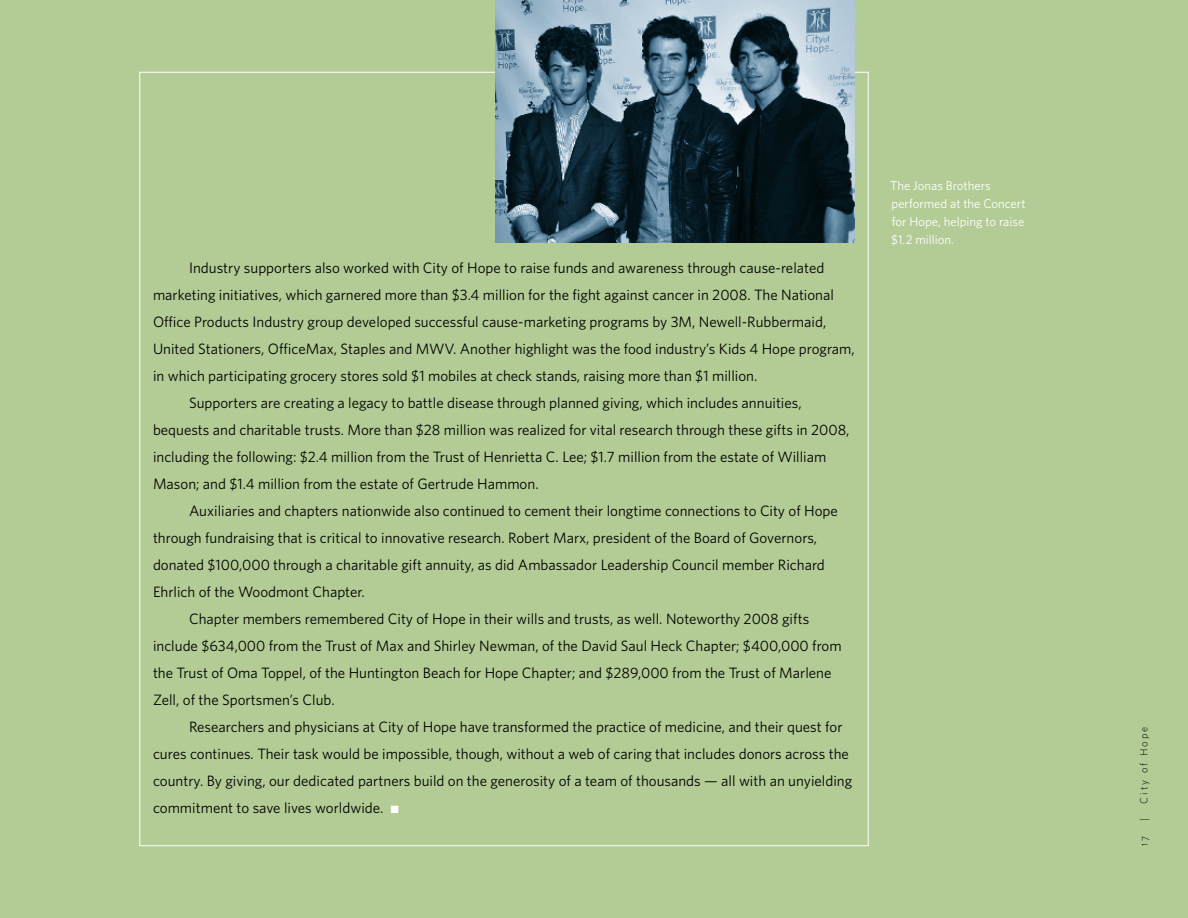
<style>
.page{position:relative;width:1188px;height:918px;background:#b3cc95}
.page>*{position:absolute;margin:0;border:0;box-sizing:border-box;transform-origin:0 0}
.t1{font:15px "Whitney";color:#000}
.t2{font:12.75px/18px "Whitney";color:#fff}
.t3{font:300 10.5px "Whitney";letter-spacing:.2em;color:#000}
.t4{font:10.5px "Whitney Light SC";color:#000}
.s1{color:#fff}
</style>
<div class="page">
<img style="left:495px;top:0;width:360px;height:243px">
<p class="t1" style="left:189px;top:259px;width:637px">Industry supporters also worked with City of Hope to raise funds and awareness through cause-related</p>
<p class="t1" style="left:153px;top:286px;width:683px">marketing initiatives, which garnered more than $3.4 million for the fight against cancer in 2008. The National</p>
<p class="t1" style="left:153px;top:313px;width:675px">Office Products Industry group developed successful cause-marketing programs by 3M, Newell-Rubbermaid,</p>
<p class="t1" style="left:153px;top:340px;width:703px">United Stationers, OfficeMax, Staples and MWV. Another highlight was the food industry’s Kids 4 Hope program,</p>
<p class="t1" style="left:153px;top:367px;width:606px">in which participating grocery stores sold $1 mobiles at check stands, raising more than $1 million.</p>
<p class="t1" style="left:189px;top:394px;width:614px">Supporters are creating a legacy to battle disease through planned giving, which includes annuities,</p>
<p class="t1" style="left:153px;top:421px;width:698px">bequests and charitable trusts. More than $28 million was realized for vital research through these gifts in 2008,</p>
<p class="t1" style="left:153px;top:448px;width:675px">including the following: $2.4 million from the Trust of Henrietta C. Lee; $1.7 million from the estate of William</p>
<p class="t1" style="left:153px;top:475px;width:387px">Mason; and $1.4 million from the estate of Gertrude Hammon.</p>
<p class="t1" style="left:189px;top:502px;width:650px">Auxiliaries and chapters nationwide also continued to cement their longtime connections to City of Hope</p>
<p class="t1" style="left:153px;top:529px;width:666px">through fundraising that is critical to innovative research. Robert Marx, president of the Board of Governors,</p>
<p class="t1" style="left:153px;top:556px;width:673px">donated $100,000 through a charitable gift annuity, as did Ambassador Leadership Council member Richard</p>
<p class="t1" style="left:153px;top:583px;width:213px">Ehrlich of the Woodmont Chapter.</p>
<p class="t1" style="left:189px;top:610px;width:622px">Chapter members remembered City of Hope in their wills and trusts, as well. Noteworthy 2008 gifts</p>
<p class="t1" style="left:153px;top:637px;width:690px">include $634,000 from the Trust of Max and Shirley Newman, of the David Saul Heck Chapter; $400,000 from</p>
<p class="t1" style="left:153px;top:664px;width:680px">the Trust of Oma Toppel, of the Huntington Beach for Hope Chapter; and $289,000 from the Trust of Marlene</p>
<p class="t1" style="left:153px;top:691px;width:183px">Zell, of the Sportsmen’s Club.</p>
<p class="t1" style="left:189px;top:718px;width:655px">Researchers and physicians at City of Hope have transformed the practice of medicine, and their quest for</p>
<p class="t1" style="left:153px;top:745px;width:697px">cures continues. Their task would be impossible, though, without a web of caring that includes donors across the</p>
<p class="t1" style="left:153px;top:772px;width:701px">country. By giving, our dedicated partners build on the generosity of a team of thousands — all with an unyielding</p>
<p class="t1" style="left:153px;top:799px;width:247px">commitment to save lives worldwide. <span class="s1">■</span></p>
<p class="t2" style="left:890px;top:176px;width:137px">The Jonas Brothers performed at the Concert for Hope, helping to raise $1.2 million.</p>
<p class="t3" style="left:1138px;top:804px;width:79px;rotate:-90deg">City of Hope</p>
<p class="t4" style="left:1138px;top:821px;width:4px;rotate:-90deg">|</p>
<p class="t4" style="left:1138px;top:846px;width:12px;rotate:-90deg">17</p>
</div>
